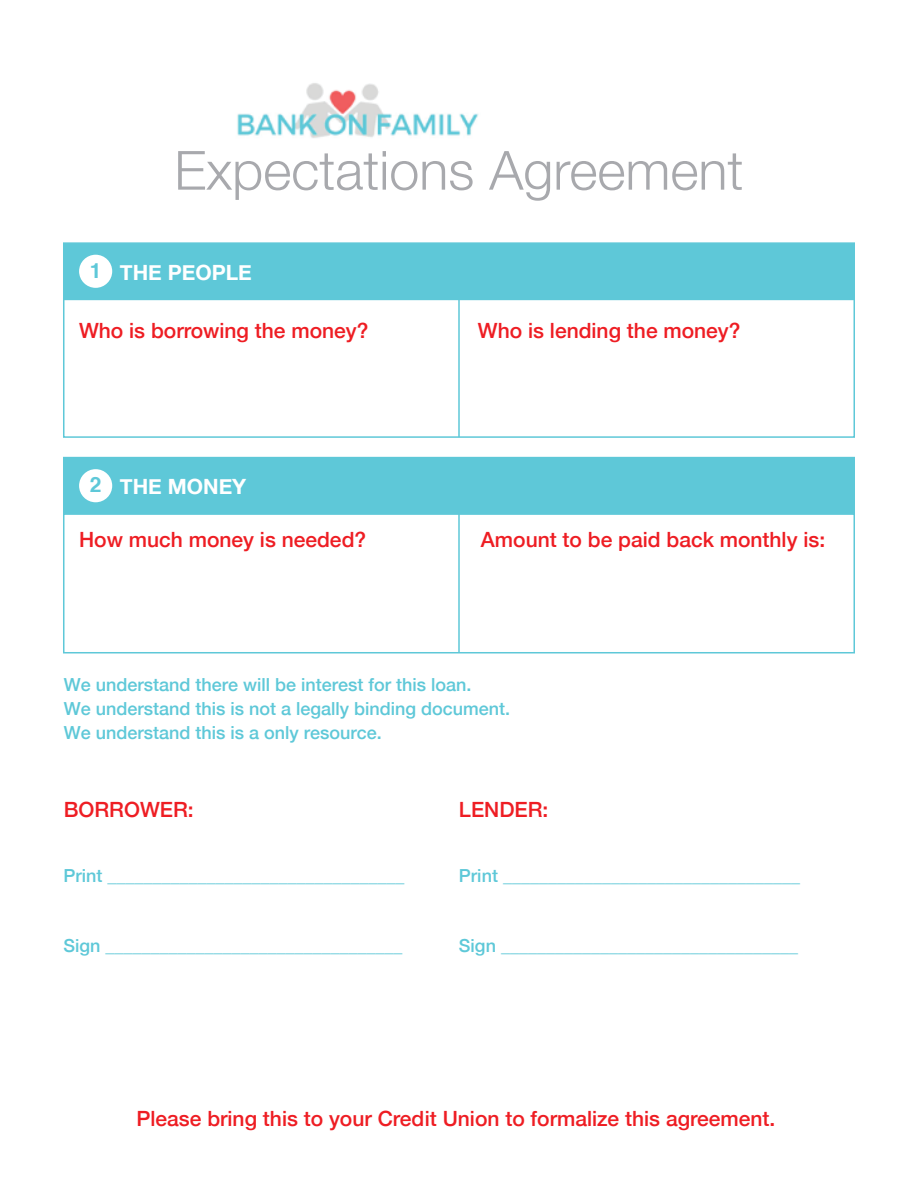
<style>
.page{position:relative;width:918px;height:1188px;background:#fff}
.page>*{position:absolute;margin:0;border:0;box-sizing:border-box;transform-origin:0 0}
.t1{font:300 54px "Helvetica Neue";color:#a8a9ad}
.t2{font:500 21px "Helvetica Neue";color:#ee1d23}
.t3{font:700 21px "Helvetica Neue";color:#fff}
.t4{font:500 18px/24px "Helvetica Neue";color:#5ec8d8}
.s1{font-family:"Helvetica";color:#5ec8d8}
</style>
<div class="page">
<img style="left:237px;top:83px;width:242px;height:55px">
<div style="left:63px;top:297px;width:792px;height:141px;border:2px solid #5ec8d8"></div>
<div style="left:63px;top:513px;width:792px;height:140px;border:2px solid #5ec8d8"></div>
<hr style="left:458px;top:298px;width:2px;height:139px;background:#5ec8d8">
<hr style="left:458px;top:513px;width:2px;height:139px;background:#5ec8d8">
<div style="left:63px;top:457px;width:792px;height:58px;background:#5ec8d8;border:2px solid #5ec8d8"></div>
<div style="left:79px;top:469px;width:33px;height:33px;background:#fff;border-radius:50%"></div>
<div style="left:63px;top:242px;width:792px;height:58px;background:#5ec8d8;border:2px solid #5ec8d8"></div>
<div style="left:79px;top:255px;width:33px;height:33px;background:#fff;border-radius:50%"></div>
<h1 class="t1" style="left:174px;top:127px;width:571px">Expectations Agreement</h1>
<p class="t3" style="left:90px;top:256px;width:163px"><span class="s1">1</span> THE PEOPLE</p>
<p class="t2" style="left:79px;top:313px;width:291px">Who is borrowing the money?</p>
<p class="t2" style="left:478px;top:313px;width:264px">Who is lending the money?</p>
<p class="t3" style="left:90px;top:470px;width:158px"><span class="s1">2</span> THE MONEY</p>
<p class="t2" style="left:79px;top:522px;width:289px">How much money is needed?</p>
<p class="t2" style="left:481px;top:522px;width:346px">Amount to be paid back monthly is:</p>
<p class="t4" style="left:64px;top:671px;width:448px">We understand there will be interest for this loan.<br>We understand this is not a legally binding document.<br>We understand this is a only resource.</p>
<p class="t2" style="left:64px;top:792px;width:131px">BORROWER:</p>
<p class="t2" style="left:459px;top:792px;width:91px">LENDER:</p>
<p class="t4" style="left:63px;top:862px;width:343px">Print _________________________________</p>
<p class="t4" style="left:459px;top:862px;width:343px">Print _________________________________</p>
<p class="t4" style="left:63px;top:932px;width:341px">Sign _________________________________</p>
<p class="t4" style="left:459px;top:932px;width:341px">Sign _________________________________</p>
<p class="t2" style="left:137px;top:1101px;width:640px">Please bring this to your Credit Union to formalize this agreement.</p>
</div>
